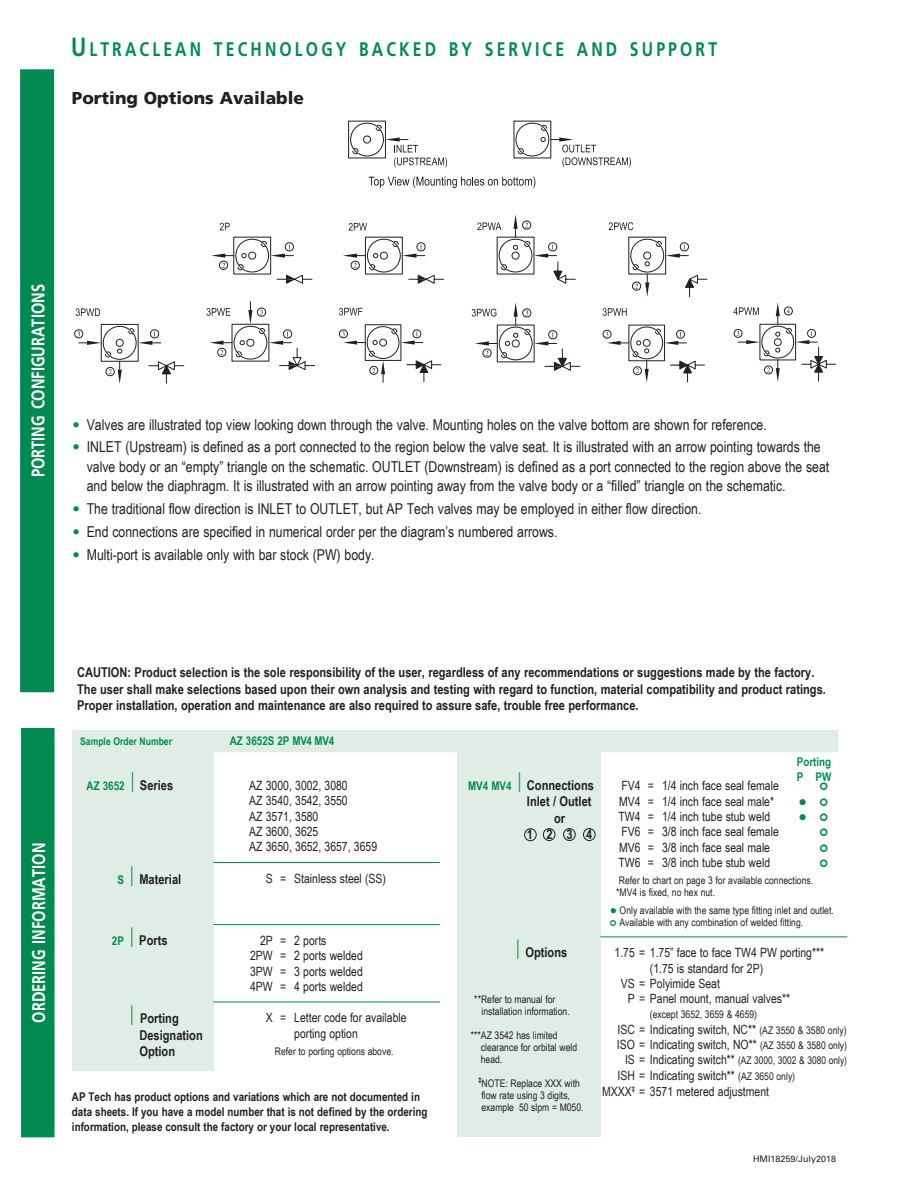
<style>
.page{position:relative;width:918px;height:1188px;background:#fff}
.page>*{position:absolute;margin:0;border:0;box-sizing:border-box;transform-origin:0 0}
.Tag{font:700 19.65px "Frutiger LT Std";letter-spacing:.2em;color:#008a52;scale:.8 1}
.white_header{font:700 18.3px "Frutiger LT Std";color:#fff;scale:.8 1}
.chart_header{font:900 17.25px "Frutiger LT Std";color:#231f20}
.BULLETS{font:15px/19.5px "Arial Narrow";color:#231f20}
.Ordering_info_head{font:700 13.5px/16.5px "Arial Narrow";color:#231f20}
.ordering_info_right{font:12.75px/15.3px "Arial Narrow";color:#231f20}
.Ordering_info_Left{font:12.75px/15.3px "Arial Narrow";color:#231f20}
.t1{font:700 12px/15px "Arial Narrow";color:#231f20}
.Ordering_info_head-2{font:700 12px "Arial Narrow";color:#008a52}
.ordering_info_right-2{font:700 12px "Arial Narrow";color:#008a52}
.ordering_info_right-3{font:10.5px/12px "Arial Narrow";color:#231f20}
.Ordering_info_head-3{font:700 10.5px "Arial Narrow";color:#008a52}
.ordering_info_right-4{font:10.5px "Wingdings";color:#008a52}
.t2{font:9px "Univers LT Std";color:#231f20}
.s1{font-size:26.25px}
.s2{font-family:"Frutiger LT Std";color:#008a52}
.s3{font-size:13.5px;color:#231f20}
.s4{font-size:12px;color:#008a52}
.s5{color:#fff}
.s6{font-size:12px;color:#dfede6}
.s7{color:#008a52}
.s8{font-size:10.5px}
.s9{font-size:12.75px}
</style>
<div class="page">
<div style="left:457px;top:752px;width:144px;height:385px;background:#dfede6"></div>
<div style="left:524px;top:828px;width:13px;height:13px;border:1px solid #231f20;border-radius:50%"></div>
<div style="left:21px;top:70px;width:33px;height:622px;background:#008a52"></div>
<div style="left:20px;top:69px;width:34px;height:623px;border:1px solid #008a52"></div>
<div style="left:72px;top:751px;width:142px;height:386px;background:#dfede6"></div>
<hr style="left:600px;top:937px;width:247px;height:1px;background:#008a52">
<hr style="left:213px;top:862px;width:227px;height:1px;background:#008a52">
<hr style="left:213px;top:924px;width:227px;height:1px;background:#008a52">
<hr style="left:213px;top:1002px;width:227px;height:1px;background:#008a52">
<div style="left:22px;top:729px;width:32px;height:408px;background:#008a52"></div>
<div style="left:21px;top:728px;width:33px;height:409px;border:1px solid #008a52"></div>
<div style="left:73px;top:730px;width:765px;height:22px;background:#dfede6"></div>
<div style="left:543px;top:828px;width:12px;height:13px;border:1px solid #231f20;border-radius:50%"></div>
<div style="left:563px;top:828px;width:13px;height:13px;border:1px solid #231f20;border-radius:50%"></div>
<div style="left:583px;top:828px;width:13px;height:13px;border:1px solid #231f20;border-radius:50%"></div>
<svg style="left:348px;top:121px;width:283px;height:46px"></svg>
<svg style="left:369px;top:177px;width:166px;height:11px"></svg>
<svg style="left:733px;top:302px;width:103px;height:80px"></svg>
<svg style="left:74px;top:215px;width:634px;height:169px"></svg>
<div style="left:64px;top:1071px;width:390px;height:81px;background:#fff"></div>
<p class="Tag" style="left:71px;top:38px;width:809px"><span class="s1">U</span> LTRACLEAN TECHNOLOGY BACKED BY SERVICE AND SUPPORT</p>
<p class="chart_header" style="left:72px;top:87px;width:234px">Porting Options Available</p>
<p class="white_header" style="left:27px;top:477px;width:241px;rotate:-90deg">PORTING CONFIGURATIONS</p>
<p class="BULLETS" style="left:72px;top:414px;width:696px"><span class="s2">•</span> Valves are illustrated top view looking down through the valve. Mounting holes on the valve bottom are shown for reference.</p>
<p class="BULLETS" style="left:87px;top:437px;width:744px;text-indent:-14px"><span class="s2">•</span> INLET (Upstream) is defined as a port connected to the region below the valve seat. It is illustrated with an arrow pointing towards the valve body or an “empty” triangle on the schematic. OUTLET (Downstream) is defined as a port connected to the region above the seat and below the diaphragm. It is illustrated with an arrow pointing away from the valve body or a “filled” triangle on the schematic.</p>
<p class="BULLETS" style="left:72px;top:498px;width:631px"><span class="s2">•</span> The traditional flow direction is INLET to OUTLET, but AP Tech valves may be employed in either flow direction.</p>
<p class="BULLETS" style="left:72px;top:521px;width:487px"><span class="s2">•</span> End connections are specified in numerical order per the diagram’s numbered arrows.</p>
<p class="BULLETS" style="left:72px;top:544px;width:304px"><span class="s2">•</span> Multi-port is available only with bar stock (PW) body.</p>
<p class="white_header" style="left:28px;top:1023px;width:226px;rotate:-90deg">ORDERING INFORMATION</p>
<p class="Ordering_info_head" style="left:77px;top:663px;width:750px">CAUTION: Product selection is the sole responsibility of the user, regardless of any recommendations or suggestions made by the factory.<br>The user shall make selections based upon their own analysis and testing with regard to function, material compatibility and product ratings.<br>Proper installation, operation and maintenance are also required to assure safe, trouble free performance.</p>
<p class="Ordering_info_head-3" style="left:80px;top:734px;width:93px">Sample Order Number</p>
<p class="Ordering_info_head-2" style="left:230px;top:732px;width:106px">AZ 3652S 2P MV4 MV4</p>
<p class="Ordering_info_head-2" style="left:87px;top:777px;width:88px">AZ 3652 <sup>|</sup> <span class="s3">Series</span></p>
<p class="Ordering_info_head" style="left:118px;top:871px;width:65px"><span class="s4">S</span> <sup>|</sup> Material</p>
<p class="Ordering_info_head" style="left:112px;top:932px;width:57px"><span class="s4">2P</span> <sup>|</sup> Ports</p>
<p class="Ordering_info_head" style="left:140px;top:1010px;width:65px;text-indent:-10px"><sup>|</sup> Porting<br>Designation<br>Option</p>
<p class="Ordering_info_Left" style="left:249px;top:778px;width:129px">AZ 3000, 3002, 3080<br>AZ 3540, 3542, 3550<br>AZ 3571, 3580<br>AZ 3600, 3625<br>AZ 3650, 3652, 3657, 3659</p>
<p class="Ordering_info_Left" style="left:266px;top:870px;width:122px">S = Stainless steel (SS)</p>
<p class="Ordering_info_Left" style="left:250px;top:932px;width:114px;text-indent:10px">2P = 2 ports<br>2PW = 2 ports welded<br>3PW = 3 ports welded<br>4PW = 4 ports welded</p>
<p class="Ordering_info_Left" style="left:266px;top:1010px;width:142px">X = Letter code for available<br><span class="s5">X =</span> porting option</p>
<p class="ordering_info_right-3" style="left:275px;top:1045px;width:120px">Refer to porting options above.</p>
<p class="t1" style="left:72px;top:1089px;width:357px">AP Tech has product options and variations which are not documented in data sheets. If you have a model number that is not defined by the ordering information, please consult the factory or your local representative.</p>
<p class="Ordering_info_head" style="left:468px;top:776px;width:127px"><span class="s4">MV4 MV4</span> <sup>|</sup> Connections</p>
<p class="Ordering_info_head" style="left:527px;top:792px;width:66px">Inlet / Outlet</p>
<p class="Ordering_info_head" style="left:554px;top:809px;width:13px">or</p>
<p class="Ordering_info_head" style="left:527px;top:825px;width:67px">1 2 3 4</p>
<p class="Ordering_info_head" style="left:504px;top:943px;width:65px"><span class="s6">S</span> <sup>|</sup> Options</p>
<p class="ordering_info_right-3" style="left:482px;top:993px;width:90px;text-indent:-7px">**Refer to manual for installation information.</p>
<p class="ordering_info_right-3" style="left:471px;top:1029px;width:89px">***AZ 3542 has limited</p>
<p class="ordering_info_right-3" style="left:481px;top:1041px;width:98px">clearance for orbital weld</p>
<p class="ordering_info_right-3" style="left:481px;top:1053px;width:23px">head.</p>
<p class="ordering_info_right-3" style="left:479px;top:1077px;width:107px"><sup>‡</sup>NOTE: Replace XXX with flow rate using 3 digits, example 50 slpm = M050.</p>
<p class="ordering_info_right-2" style="left:797px;top:753px;width:36px">Porting</p>
<p class="ordering_info_right-2" style="left:797px;top:767px;width:36px">P PW</p>
<p class="ordering_info_right" style="left:621px;top:778px;width:159px">FV4 = 1/4 inch face seal female</p>
<p class="ordering_info_right" style="left:619px;top:793px;width:157px">MV4 = 1/4 inch face seal male*</p>
<p class="ordering_info_right-4" style="left:799px;top:796px;width:9px">●</p>
<p class="ordering_info_right" style="left:618px;top:808px;width:153px">TW4 = 1/4 inch tube stub weld</p>
<p class="ordering_info_right-4" style="left:799px;top:812px;width:9px">●</p>
<p class="ordering_info_right" style="left:621px;top:824px;width:159px">FV6 = 3/8 inch face seal female</p>
<p class="ordering_info_right" style="left:619px;top:839px;width:153px">MV6 = 3/8 inch face seal male</p>
<p class="ordering_info_right" style="left:618px;top:854px;width:153px">TW6 = 3/8 inch tube stub weld</p>
<p class="ordering_info_right-3" style="left:619px;top:874px;width:196px">Refer to chart on page 3 for available connections.</p>
<p class="ordering_info_right-3" style="left:616px;top:886px;width:100px">*MV4 is fixed, no hex nut.</p>
<p class="ordering_info_right-3" style="left:610px;top:904px;width:225px"><span class="s7">●</span> Only available with the same type fitting inlet and outlet.</p>
<p class="ordering_info_right-3" style="left:619px;top:916px;width:185px">Available with any combination of welded fitting.</p>
<p class="ordering_info_right" style="left:615px;top:945px;width:211px">1.75 = 1.75” face to face TW4 PW porting***</p>
<p class="ordering_info_right" style="left:621px;top:960px;width:144px;text-indent:8px"><span class="s5">=</span> (1.75 is standard for 2P)<br>VS = Polyimide Seat</p>
<p class="ordering_info_right" style="left:628px;top:990px;width:164px">P = Panel mount, manual valves**</p>
<p class="ordering_info_right-3" style="left:650px;top:1008px;width:109px">(except 3652, 3659 &amp; 4659)</p>
<p class="ordering_info_right" style="left:617px;top:1021px;width:231px">ISC = Indicating switch, NC** <span class="s8">(AZ 3550 &amp; 3580 only)</span></p>
<p class="ordering_info_right" style="left:617px;top:1036px;width:232px">ISO = Indicating switch, NO** <span class="s8">(AZ 3550 &amp; 3580 only)</span></p>
<p class="ordering_info_right-3" style="left:625px;top:1054px;width:224px"><span class="s9">IS = Indicating switch**</span> (AZ 3000, 3002 &amp; 3080 only)</p>
<p class="ordering_info_right" style="left:617px;top:1067px;width:179px">ISH = Indicating switch** <span class="s8">(AZ 3650 only)</span></p>
<p class="ordering_info_right" style="left:602px;top:1083px;width:168px">MXXX<sup>‡</sup> = 3571 metered adjustment</p>
<p class="t2" style="left:753px;top:1154px;width:85px">HMI18259/July2018</p>
</div>
